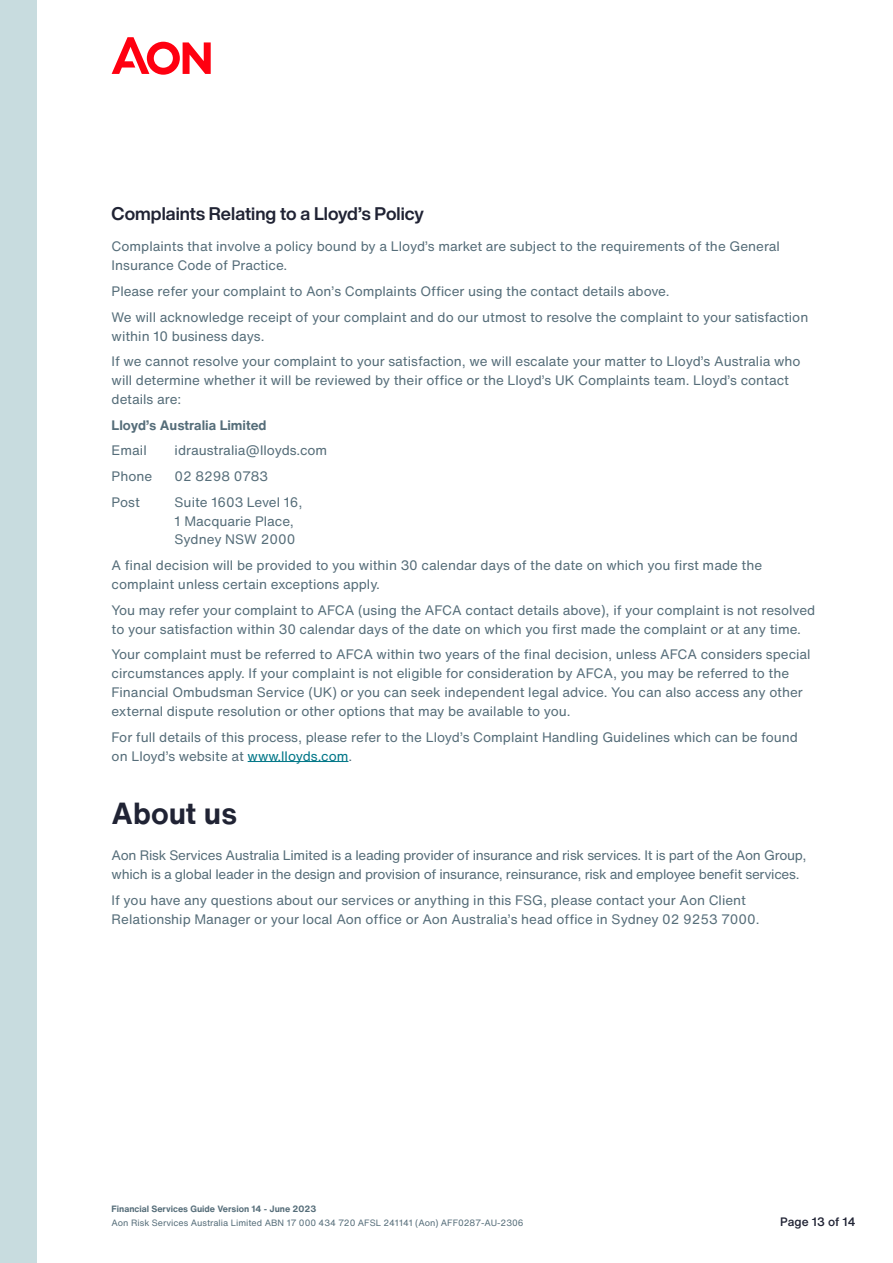
<style>
.page{position:relative;width:893px;height:1263px;background:#fff}
.page>*{position:absolute;margin:0;border:0;box-sizing:border-box;transform-origin:0 0}
.AON_PW_Headline_20pt{font:700 30px "Helvetica Now Text";color:#202334}
.AON_PW_Headline_12pt{font:700 18px "Helvetica Now Display";color:#202334}
.AON_PW_Body_Copy_9pt{font:13.5px/18.9px "Helvetica Now Text";color:#556d79}
.AON_PW_Body_Copy_9pt-2{font:13.5px/18.9px "Helvetica Now Text";letter-spacing:-.02em;color:#556d79}
.AON_PW_Body_Copy_9pt-3{font:700 13.5px "Helvetica Now Text";color:#556d79}
.t1{font:500 12px "Helvetica Now Text";color:#202334}
.t2{font:9px "Helvetica Now Text";color:#556d79}
.t3{font:700 9px "Helvetica Now Text";color:#556d79}
.s1{color:#007687}
</style>
<div class="page">
<div style="left:0;top:0;width:37px;height:1263px;background:#c8dcdf"></div>
<hr style="left:248px;top:761px;width:100px;height:1px;background:#007687">
<svg style="left:112px;top:37px;width:99px;height:38px"></svg>
<p class="AON_PW_Headline_12pt" style="left:112px;top:201px;width:314px">Complaints Relating to a Lloyd’s Policy</p>
<p class="AON_PW_Body_Copy_9pt" style="left:112px;top:237px;width:670px">Complaints that involve a policy bound by a Lloyd’s market are subject to the requirements of the General<br>Insurance Code of Practice.</p>
<p class="AON_PW_Body_Copy_9pt" style="left:112px;top:282px;width:559px">Please refer your complaint to Aon’s Complaints Officer using the contact details above.</p>
<p class="AON_PW_Body_Copy_9pt" style="left:112px;top:307px;width:698px">We will acknowledge receipt of your complaint and do our utmost to resolve the complaint to your satisfaction within 10 business days.</p>
<p class="AON_PW_Body_Copy_9pt" style="left:112px;top:352px;width:690px">If we cannot resolve your complaint to your satisfaction, we will escalate your matter to Lloyd’s Australia who will determine whether it will be reviewed by their office or the Lloyd’s UK Complaints team. Lloyd’s contact details are:</p>
<p class="AON_PW_Body_Copy_9pt-3" style="left:112px;top:416px;width:157px">Lloyd’s Australia Limited</p>
<p class="AON_PW_Body_Copy_9pt" style="left:112px;top:441px;width:37px">Email</p>
<p class="AON_PW_Body_Copy_9pt" style="left:175px;top:441px;width:154px">idraustralia@lloyds.com</p>
<p class="AON_PW_Body_Copy_9pt" style="left:112px;top:467px;width:42px">Phone</p>
<p class="AON_PW_Body_Copy_9pt" style="left:175px;top:467px;width:95px">02 8298 0783</p>
<p class="AON_PW_Body_Copy_9pt" style="left:112px;top:492px;width:30px">Post</p>
<p class="AON_PW_Body_Copy_9pt" style="left:175px;top:492px;width:129px">Suite 1603 Level 16,<br>1 Macquarie Place,<br>Sydney NSW 2000</p>
<p class="AON_PW_Body_Copy_9pt" style="left:112px;top:556px;width:652px">A final decision will be provided to you within 30 calendar days of the date on which you first made the complaint unless certain exceptions apply.</p>
<p class="AON_PW_Body_Copy_9pt" style="left:112px;top:600px;width:705px">You may refer your complaint to AFCA (using the AFCA contact details above), if your complaint is not resolved to your satisfaction within 30 calendar days of the date on which you first made the complaint or at any time.</p>
<p class="AON_PW_Body_Copy_9pt" style="left:112px;top:645px;width:701px">Your complaint must be referred to AFCA within two years of the final decision, unless AFCA considers special circumstances apply. If your complaint is not eligible for consideration by AFCA, you may be referred to the Financial Ombudsman Service (UK) or you can seek independent legal advice. You can also access any other external dispute resolution or other options that may be available to you.</p>
<p class="AON_PW_Body_Copy_9pt" style="left:112px;top:727px;width:688px">For full details of this process, please refer to the Lloyd’s Complaint Handling Guidelines which can be found on Lloyd’s website at <span class="s1">www.lloyds.com</span>.</p>
<p class="AON_PW_Headline_20pt" style="left:112px;top:793px;width:127px">About us</p>
<p class="AON_PW_Body_Copy_9pt-2" style="left:112px;top:846px;width:696px">Aon Risk Services Australia Limited is a leading provider of insurance and risk services. It is part of the Aon Group, which is a global leader in the design and provision of insurance, reinsurance, risk and employee benefit services.</p>
<p class="AON_PW_Body_Copy_9pt" style="left:112px;top:891px;width:649px">If you have any questions about our services or anything in this FSG, please contact your Aon Client<br>Relationship Manager or your local Aon office or Aon Australia’s head office in Sydney 02 9253 7000.</p>
<p class="t3" style="left:112px;top:1203px;width:206px">Financial Services Guide Version 14 - June 2023</p>
<p class="t2" style="left:112px;top:1216px;width:413px">Aon Risk Services Australia Limited ABN 17 000 434 720 AFSL 241141 (Aon) AFF0287-AU-2306</p>
<p class="t1" style="left:780px;top:1213px;width:77px">Page 13 of 14</p>
</div>
